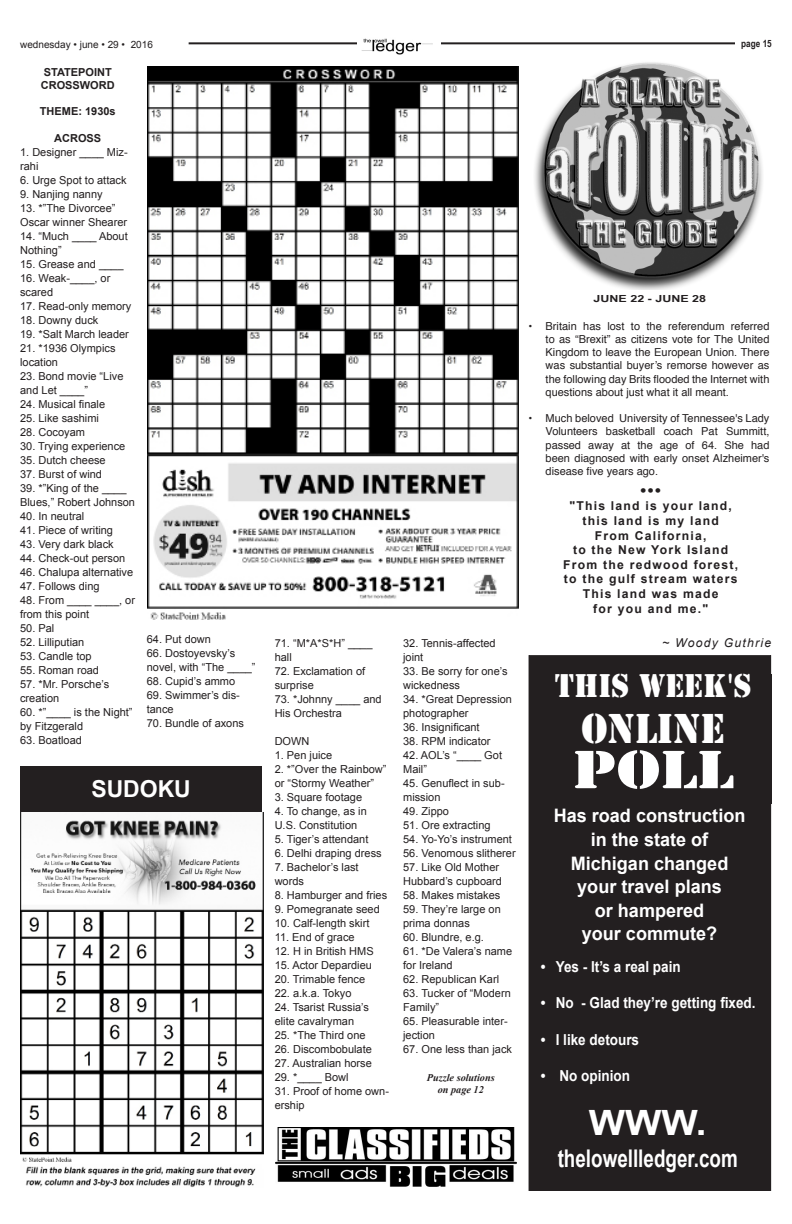
<style>
.page{position:relative;width:792px;height:1224px;background:#fff}
.page>*{position:absolute;margin:0;border:0;box-sizing:border-box;transform-origin:0 0}
.t1{font:49.9px "Stencil Std";color:#fff;scale:1.23 1}
.t2{font:38.8px "Stencil Std";color:#fff;scale:.94 1}
.t3{font:700 34.9px "Arial";color:#fff;scale:1.1 1}
.t4{font:30.6px "Stencil Std";color:#fff;scale:.94 1}
.t5{font:700 24.4px "Arial";color:#fff;scale:.77 1}
.t6{font:700 23.3px "Arial Narrow";color:#fff;scale:1.2 1}
.t7{font:700 18.6px/23.6px "Arial";color:#fff;text-align:center}
.t8{font:700 16.2px "Arial";color:#231f20}
.t9{font:700 15.1px "Arial";color:#fff;scale:.89 1}
.t10{font:700 12.2px/14.6px "Arial";letter-spacing:.1em;color:#231f20;text-align:center}
.t11{font:italic 12.2px "Arial";letter-spacing:.1em;color:#231f20}
.t12{font:11px/14px "Arial";color:#231f20}
.t13{font:11px/13.2px "Helvetica";color:#231f20;text-align:justify}
.t14{font:700 11px/13.2px "Arial";color:#231f20}
.t15{font:italic 700 10.2px/12.2px "Times New Roman";color:#231f20;text-align:center}
.t16{font:10px "Arial";color:#231f20}
.t17{font:700 10px "Arial Narrow";color:#231f20}
.t18{font:700 9.8px "Arial Narrow";color:#231f20;scale:1.56 1}
</style>
<div class="page">
<img style="left:361px;top:38px;width:72px;height:17px">
<hr style="left:189px;top:42px;width:168px;height:2px;background:#231f20">
<hr style="left:441px;top:42px;width:294px;height:2px;background:#231f20">
<img style="left:534px;top:62px;width:229px;height:228px">
<div style="left:20px;top:766px;width:242px;height:46px;background:#231f20"></div>
<img style="left:276px;top:1128px;width:240px;height:58px">
<div style="left:529px;top:656px;width:242px;height:534px;background:#231f20"></div>
<div style="left:529px;top:655px;width:242px;height:536px;border:1px solid #231f20"></div>
<div style="left:535px;top:674px;width:237px;height:129px;background:#231f20"></div>
<img style="left:20px;top:812px;width:243px;height:375px">
<img style="left:147px;top:66px;width:371px;height:553px">
<p class="t16" style="left:20px;top:38px;width:134px">wednesday • june • 29 • 2016</p>
<p class="t17" style="left:741px;top:36px;width:32px">page 15</p>
<p class="t14" style="left:41px;top:66px;width:75px">STATEPOINT<br>CROSSWORD</p>
<p class="t14" style="left:40px;top:105px;width:77px">THEME: 1930s</p>
<p class="t14" style="left:54px;top:132px;width:49px">ACROSS</p>
<p class="t12" style="left:20px;top:145px;width:109px">1. Designer ____ Miz&shy;rahi</p>
<p class="t12" style="left:20px;top:173px;width:108px">6. Urge Spot to attack</p>
<p class="t12" style="left:20px;top:187px;width:84px">9. Nanjing nanny</p>
<p class="t12" style="left:20px;top:201px;width:108px">13. *”The Divorcee”<br>Oscar winner Shearer</p>
<p class="t12" style="left:20px;top:229px;width:109px">14. “Much ____ About<br>Nothing”</p>
<p class="t12" style="left:20px;top:257px;width:105px">15. Grease and ____</p>
<p class="t12" style="left:20px;top:271px;width:92px">16. Weak-____, or scared</p>
<p class="t12" style="left:20px;top:299px;width:113px">17. Read-only memory</p>
<p class="t12" style="left:20px;top:313px;width:80px">18. Downy duck</p>
<p class="t12" style="left:20px;top:327px;width:110px">19. *Salt March leader</p>
<p class="t12" style="left:20px;top:341px;width:97px">21. *1936 Olympics location</p>
<p class="t12" style="left:20px;top:369px;width:105px">23. Bond movie “Live and Let ____”</p>
<p class="t12" style="left:20px;top:397px;width:86px">24. Musical finale</p>
<p class="t12" style="left:20px;top:411px;width:80px">25. Like sashimi</p>
<p class="t12" style="left:20px;top:425px;width:66px">28. Cocoyam</p>
<p class="t12" style="left:20px;top:439px;width:107px">30. Trying experience</p>
<p class="t12" style="left:20px;top:453px;width:87px">35. Dutch cheese</p>
<p class="t12" style="left:20px;top:467px;width:83px">37. Burst of wind</p>
<p class="t12" style="left:20px;top:481px;width:116px">39. *”King of the ____<br>Blues,” Robert Johnson</p>
<p class="t12" style="left:20px;top:509px;width:66px">40. In neutral</p>
<p class="t12" style="left:20px;top:523px;width:94px">41. Piece of writing</p>
<p class="t12" style="left:20px;top:537px;width:95px">43. Very dark black</p>
<p class="t12" style="left:20px;top:551px;width:107px">44. Check-out person</p>
<p class="t12" style="left:20px;top:565px;width:115px">46. Chalupa alternative</p>
<p class="t12" style="left:20px;top:579px;width:81px">47. Follows ding</p>
<p class="t12" style="left:20px;top:593px;width:116px">48. From ____ ____, or from this point</p>
<p class="t12" style="left:20px;top:621px;width:36px">50. Pal</p>
<p class="t12" style="left:20px;top:635px;width:66px">52. Lilliputian</p>
<p class="t12" style="left:20px;top:649px;width:73px">53. Candle top</p>
<p class="t12" style="left:20px;top:663px;width:80px">55. Roman road</p>
<p class="t12" style="left:20px;top:677px;width:91px">57. *Mr. Porsche’s creation</p>
<p class="t12" style="left:20px;top:705px;width:114px">60. *”____ is the Night” by Fitzgerald</p>
<p class="t12" style="left:20px;top:733px;width:63px">63. Boatload</p>
<p class="t12" style="left:147px;top:632px;width:66px">64. Put down</p>
<p class="t12" style="left:147px;top:646px;width:110px">66. Dostoyevsky’s novel, with “The ____”</p>
<p class="t12" style="left:147px;top:674px;width:90px">68. Cupid’s ammo</p>
<p class="t12" style="left:147px;top:688px;width:95px">69. Swimmer’s dis&shy;tance</p>
<p class="t12" style="left:147px;top:716px;width:99px">70. Bundle of axons</p>
<h3 class="t6" style="left:91px;top:771px;width:84px">SUDOKU</h3>
<p class="t12" style="left:275px;top:636px;width:99px">71. “M*A*S*H” ____ hall</p>
<p class="t12" style="left:275px;top:664px;width:92px">72. Exclamation of surprise</p>
<p class="t12" style="left:275px;top:692px;width:109px">73. *Johnny ____ and<br>His Orchestra</p>
<p class="t12" style="left:275px;top:734px;width:36px">DOWN</p>
<p class="t12" style="left:275px;top:748px;width:59px">1. Pen juice</p>
<p class="t12" style="left:275px;top:762px;width:113px">2. *”Over the Rainbow” or “Stormy Weather”</p>
<p class="t12" style="left:275px;top:790px;width:89px">3. Square footage</p>
<p class="t12" style="left:275px;top:804px;width:94px">4. To change, as in<br>U.S. Constitution</p>
<p class="t12" style="left:275px;top:832px;width:95px">5. Tiger’s attendant</p>
<p class="t12" style="left:275px;top:846px;width:108px">6. Delhi draping dress</p>
<p class="t12" style="left:275px;top:860px;width:85px">7. Bachelor’s last words</p>
<p class="t12" style="left:275px;top:888px;width:114px">8. Hamburger and fries</p>
<p class="t12" style="left:275px;top:902px;width:107px">9. Pomegranate seed</p>
<p class="t12" style="left:275px;top:916px;width:96px">10. Calf-length skirt</p>
<p class="t12" style="left:275px;top:930px;width:81px">11. End of grace</p>
<p class="t12" style="left:275px;top:944px;width:101px">12. H in British HMS</p>
<p class="t12" style="left:275px;top:958px;width:99px">15. Actor Depardieu</p>
<p class="t12" style="left:275px;top:972px;width:92px">20. Trimable fence</p>
<p class="t12" style="left:275px;top:986px;width:78px">22. a.k.a. Tokyo</p>
<p class="t12" style="left:275px;top:1000px;width:96px">24. Tsarist Russia’s elite cavalryman</p>
<p class="t12" style="left:275px;top:1028px;width:92px">25. *The Third one</p>
<p class="t12" style="left:275px;top:1042px;width:99px">26. Discombobulate</p>
<p class="t12" style="left:275px;top:1056px;width:99px">27. Australian horse</p>
<p class="t12" style="left:275px;top:1070px;width:75px">29. *____ Bowl</p>
<p class="t12" style="left:275px;top:1084px;width:116px">31. Proof of home own&shy;ership</p>
<p class="t12" style="left:403px;top:636px;width:94px">32. Tennis-affected joint</p>
<p class="t12" style="left:403px;top:664px;width:106px">33. Be sorry for one’s wickedness</p>
<p class="t12" style="left:403px;top:692px;width:110px">34. *Great Depression photographer</p>
<p class="t12" style="left:403px;top:720px;width:78px">36. Insignificant</p>
<p class="t12" style="left:403px;top:734px;width:89px">38. RPM indicator</p>
<p class="t12" style="left:403px;top:748px;width:100px">42. AOL’s “____ Got<br>Mail”</p>
<p class="t12" style="left:403px;top:776px;width:103px">45. Genuflect in sub&shy;mission</p>
<p class="t12" style="left:403px;top:804px;width:47px">49. Zippo</p>
<p class="t12" style="left:403px;top:818px;width:89px">51. Ore extracting</p>
<p class="t12" style="left:403px;top:832px;width:110px">54. Yo-Yo’s instrument</p>
<p class="t12" style="left:403px;top:847px;width:114px">56. Venomous slitherer</p>
<p class="t12" style="left:403px;top:861px;width:100px">57. Like Old Mother<br>Hubbard’s cupboard</p>
<p class="t12" style="left:403px;top:889px;width:99px">58. Makes mistakes</p>
<p class="t12" style="left:403px;top:903px;width:99px">59. They’re large on prima donnas</p>
<p class="t12" style="left:403px;top:931px;width:82px">60. Blundre, e.g.</p>
<p class="t12" style="left:403px;top:945px;width:111px">61. *De Valera’s name for Ireland</p>
<p class="t12" style="left:403px;top:973px;width:97px">62. Republican Karl</p>
<p class="t12" style="left:403px;top:987px;width:109px">63. Tucker of “Modern<br>Family”</p>
<p class="t12" style="left:403px;top:1015px;width:106px">65. Pleasurable inter&shy;jection</p>
<p class="t12" style="left:403px;top:1043px;width:110px">67. One less than jack</p>
<p class="t15" style="left:427px;top:1071px;width:69px">Puzzle solutions on page 12</p>
<p class="t18" style="left:594px;top:291px;width:74px">JUNE 22 - JUNE 28</p>
<p class="t13" style="left:546px;top:320px;width:225px;text-indent:-17px">• Britain has lost to the referendum referred to as “Brexit” as citizens vote for The United Kingdom to leave the European Union. There was substantial buyer’s remorse however as the following day Brits flooded the Internet with questions about just what it all meant.</p>
<p class="t13" style="left:546px;top:412px;width:225px;text-indent:-17px">• Much beloved University of Tennessee's Lady Volunteers basketball coach Pat Summitt, passed away at the age of 64. She had been diagnosed with early onset Alzheimer's disease five years ago.</p>
<h3 class="t8" style="left:641px;top:479px;width:22px">•••</h3>
<p class="t10" style="left:563px;top:499px;width:177px">"This land is your land, this land is my land<br>From California,<br>to the New York Island<br>From the redwood forest, to the gulf stream waters<br>This land was made<br>for you and me."</p>
<p class="t11" style="left:662px;top:635px;width:110px">~ Woody Guthrie</p>
<h3 class="t4" style="left:555px;top:666px;width:211px">THIS WEEK'S</h3>
<h2 class="t2" style="left:581px;top:704px;width:154px">ONLINE</h2>
<h1 class="t1" style="left:573px;top:737px;width:132px">POLL</h1>
<h3 class="t7" style="left:554px;top:805px;width:193px">Has road construction in the state of<br>Michigan changed your travel plans<br>or hampered<br>your commute?</h3>
<h3 class="t9" style="left:541px;top:957px;width:159px">• Yes - It’s a real pain</h3>
<h3 class="t9" style="left:541px;top:993px;width:243px">• No - Glad they’re getting fixed.</h3>
<h3 class="t9" style="left:541px;top:1029px;width:112px">• I like detours</h3>
<h3 class="t9" style="left:541px;top:1066px;width:102px">• No opinion</h3>
<h3 class="t3" style="left:589px;top:1100px;width:108px">WWW.</h3>
<h3 class="t5" style="left:558px;top:1142px;width:235px">thelowellledger.com</h3>
</div>
